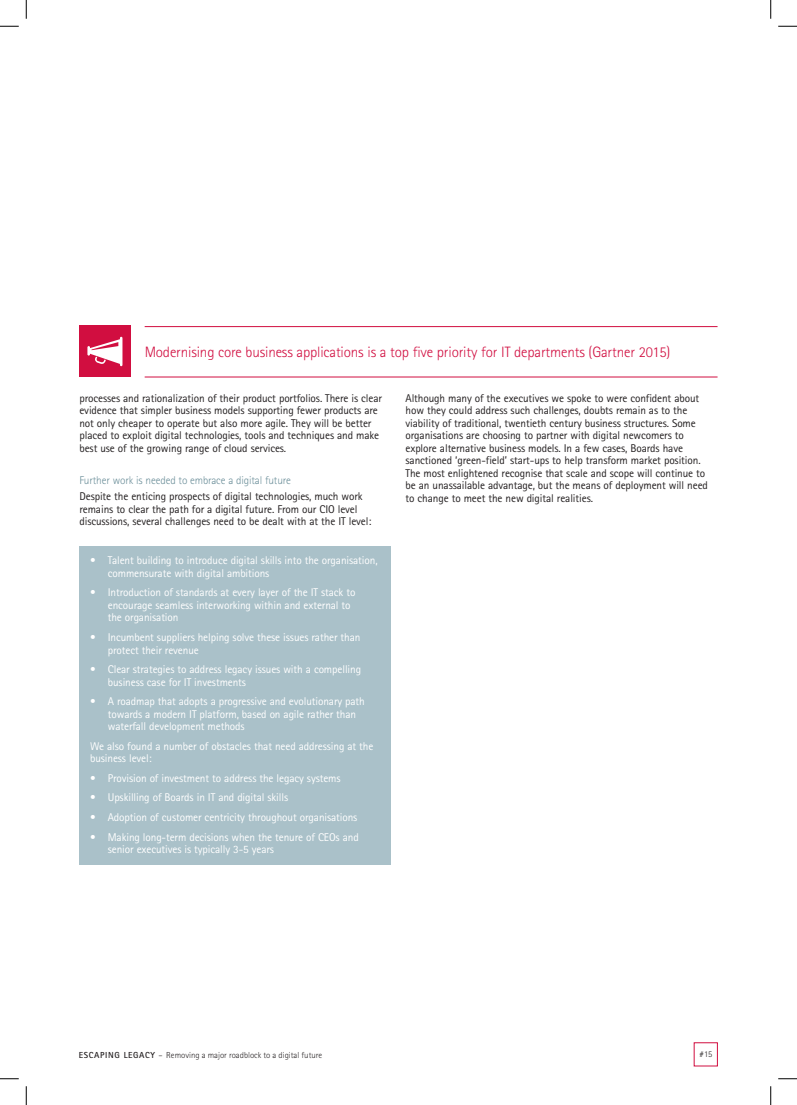
<style>
.page{position:relative;width:797px;height:1105px;background:#fff}
.page>*{position:absolute;margin:0;border:0;box-sizing:border-box;transform-origin:0 0}
.t1{font:300 15px "Rotis Sans Seriffor ACCN";letter-spacing:-.01em;color:#d10e40}
.t2{font:11.25px/12.5px "Rotis Sans Seriffor ACCN";letter-spacing:-.01em;color:#231f20}
.t3{font:11.25px/12.5px "Rotis Sans Seriffor ACCN";letter-spacing:-.01em;color:#fff}
.t4{font:300 11.25px "Rotis Sans Seriffor ACCN";letter-spacing:-.01em;color:#698d98}
.t5{font:300 8.75px "Rotis Sans Seriffor ACCN";color:#231f20}
.s1{font-weight:700}
</style>
<div class="page">
<hr style="left:145px;top:326px;width:572px;height:1px;background:#d10e40">
<hr style="left:145px;top:377px;width:572px;height:1px;background:#d10e40">
<div style="left:79px;top:326px;width:51px;height:51px;background:#d10e40"></div>
<svg style="left:87px;top:337px;width:35px;height:29px"></svg>
<div style="left:79px;top:546px;width:312px;height:319px;background:#aac1c9"></div>
<svg style="left:0;top:25px;width:19px;height:2px"></svg>
<svg style="left:778px;top:25px;width:19px;height:2px"></svg>
<svg style="left:0;top:1078px;width:19px;height:1px"></svg>
<svg style="left:778px;top:1078px;width:19px;height:1px"></svg>
<svg style="left:25px;top:0;width:2px;height:19px"></svg>
<svg style="left:25px;top:1086px;width:2px;height:19px"></svg>
<svg style="left:770px;top:0;width:1px;height:19px"></svg>
<svg style="left:770px;top:1086px;width:1px;height:19px"></svg>
<h1 class="t1" style="left:145px;top:344px;width:527px">Modernising core business applications is a top five priority for IT departments (Gartner 2015)</h1>
<p class="t2" style="left:79px;top:392px;width:304px">processes and rationalization of their product portfolios. There is clear evidence that simpler business models supporting fewer products are not only cheaper to operate but also more agile. They will be better placed to exploit digital technologies, tools and techniques and make best use of the growing range of cloud services.</p>
<p class="t4" style="left:79px;top:474px;width:213px">Further work is needed to embrace a digital future</p>
<p class="t2" style="left:79px;top:490px;width:293px">Despite the enticing prospects of digital technologies, much work remains to clear the path for a digital future. From our CIO level discussions, several challenges need to be dealt with at the IT level:</p>
<p class="t2" style="left:405px;top:392px;width:304px">Although many of the executives we spoke to were confident about how they could address such challenges, doubts remain as to the viability of traditional, twentieth century business structures. Some organisations are choosing to partner with digital newcomers to explore alternative business models. In a few cases, Boards have sanctioned ‘green-field’ start-ups to help transform market position.<br>The most enlightened recognise that scale and scope will continue to be an unassailable advantage, but the means of deployment will need to change to meet the new digital realities.</p>
<p class="t3" style="left:108px;top:554px;width:271px;text-indent:-18px">• Talent building to introduce digital skills into the organisation, commensurate with digital ambitions</p>
<p class="t3" style="left:108px;top:586px;width:249px;text-indent:-18px">• Introduction of standards at every layer of the IT stack to encourage seamless interworking within and external to the organisation</p>
<p class="t3" style="left:108px;top:631px;width:254px;text-indent:-18px">• Incumbent suppliers helping solve these issues rather than protect their revenue</p>
<p class="t3" style="left:108px;top:663px;width:255px;text-indent:-18px">• Clear strategies to address legacy issues with a compelling business case for IT investments</p>
<p class="t3" style="left:108px;top:695px;width:258px;text-indent:-18px">• A roadmap that adopts a progressive and evolutionary path towards a modern IT platform, based on agile rather than waterfall development methods</p>
<p class="t3" style="left:90px;top:740px;width:285px">We also found a number of obstacles that need addressing at the business level:</p>
<p class="t3" style="left:90px;top:772px;width:252px">• Provision of investment to address the legacy systems</p>
<p class="t3" style="left:90px;top:791px;width:200px">• Upskilling of Boards in IT and digital skills</p>
<p class="t3" style="left:90px;top:811px;width:269px">• Adoption of customer centricity throughout organisations</p>
<p class="t3" style="left:108px;top:831px;width:252px;text-indent:-18px">• Making long-term decisions when the tenure of CEOs and senior executives is typically 3-5 years</p>
<p class="t5" style="left:79px;top:1050px;width:245px"><span class="s1">ESCAPING LEGACY</span> – Removing a major roadblock to a digital future</p>
<p class="t5" style="left:699px;top:1049px;width:15px">#15</p>
</div>
